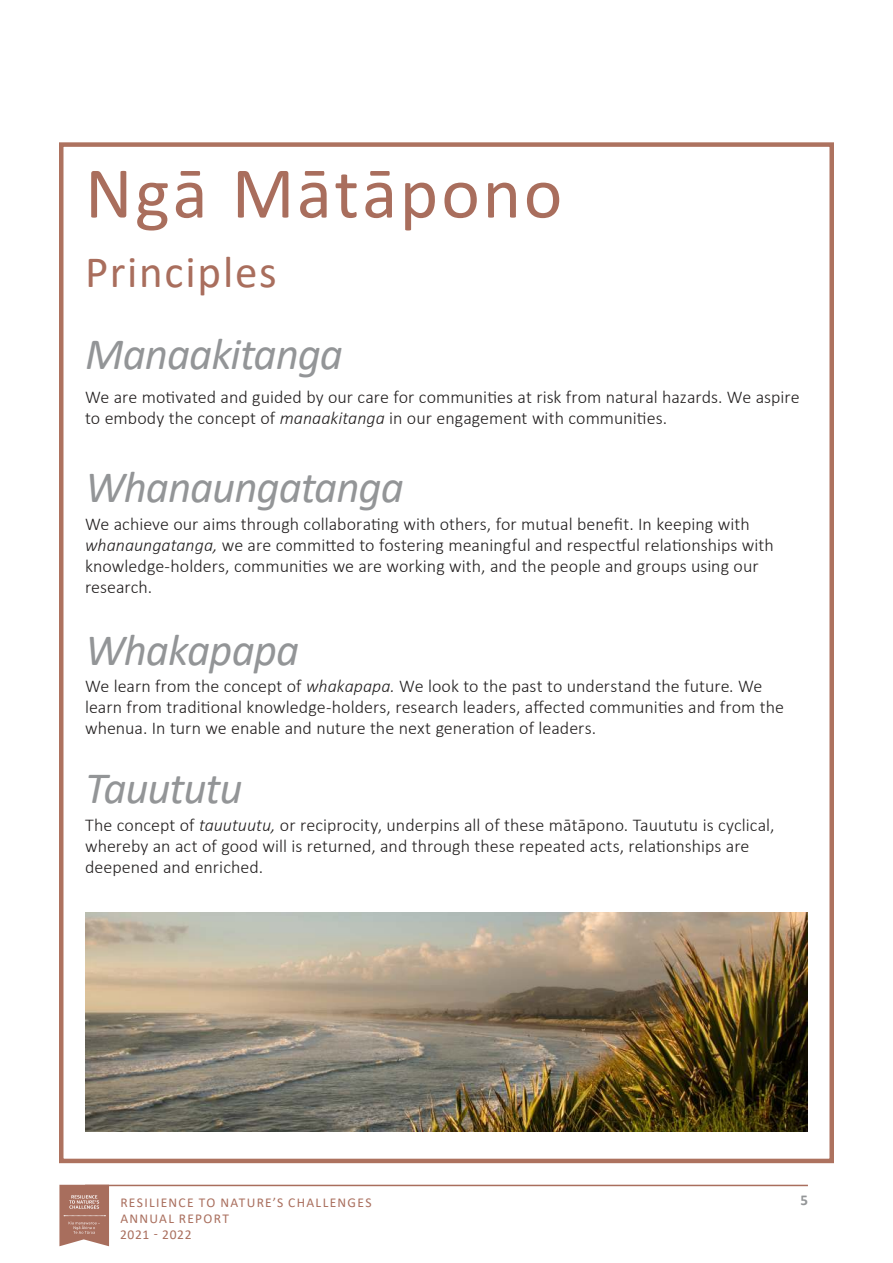
<style>
.page{position:relative;width:893px;height:1263px;background:#fff}
.page>*{position:absolute;margin:0;border:0;box-sizing:border-box;transform-origin:0 0}
.t1{font:73.5px "Calibri";letter-spacing:.035em;color:#a96e5d}
.t2{font:italic 45px "Calibri";letter-spacing:-.02em;color:#939597}
.t3{font:45px "Calibri";letter-spacing:.04em;color:#a96e5d}
.t4{font:300 18px/21px "Calibri";color:#221f1f}
.t5{font:700 15px "Calibri";color:#939597}
.t6{font:13.5px/16.2px "Calibri";letter-spacing:.095em;color:#a96e5d}
.s1{font-style:italic}
</style>
<div class="page">
<hr style="left:85px;top:1185px;width:723px;height:1px;background:#a96e5d">
<svg style="left:59px;top:1185px;width:50px;height:61px"></svg>
<div style="left:59px;top:142px;width:775px;height:1021px;border:5px solid #ad725f"></div>
<img style="left:85px;top:912px;width:723px;height:219px">
<h1 class="t1" style="left:85px;top:142px;width:479px">Ngā Mātāpono</h1>
<h2 class="t3" style="left:85px;top:241px;width:193px">Principles</h2>
<h2 class="t2" style="left:85px;top:338px;width:260px">Manaakitanga</h2>
<p class="t4" style="left:85px;top:387px;width:716px">We are motivated and guided by our care for communities at risk from natural hazards. We aspire to embody the concept of <span class="s1">manaakitanga</span> in our engagement with communities.</p>
<h2 class="t2" style="left:85px;top:471px;width:320px">Whanaungatanga</h2>
<p class="t4" style="left:85px;top:513px;width:690px">We achieve our aims through collaborating with others, for mutual benefit. In keeping with <span class="s1">whanaungatanga,</span> we are committed to fostering meaningful and respectful relationships with knowledge-holders, communities we are working with, and the people and groups using our research.</p>
<h2 class="t2" style="left:85px;top:635px;width:216px">Whakapapa</h2>
<p class="t4" style="left:85px;top:675px;width:700px">We learn from the concept of <span class="s1">whakapapa.</span> We look to the past to understand the future. We learn from traditional knowledge-holders, research leaders, affected communities and from the whenua. In turn we enable and nuture the next generation of leaders.</p>
<h2 class="t2" style="left:85px;top:773px;width:159px">Tauututu</h2>
<p class="t4" style="left:85px;top:815px;width:691px">The concept of <span class="s1">tauutuutu,</span> or reciprocity, underpins all of these mātāpono. Tauututu is cyclical, whereby an act of good will is returned, and through these repeated acts, relationships are deepened and enriched.</p>
<p class="t6" style="left:120px;top:1195px;width:253px">RESILIENCE TO NATURE’S CHALLENGES</p>
<p class="t5" style="left:800px;top:1194px;width:9px">5</p>
<p class="t6" style="left:120px;top:1211px;width:110px">ANNUAL REPORT<br>2021 - 2022</p>
</div>
